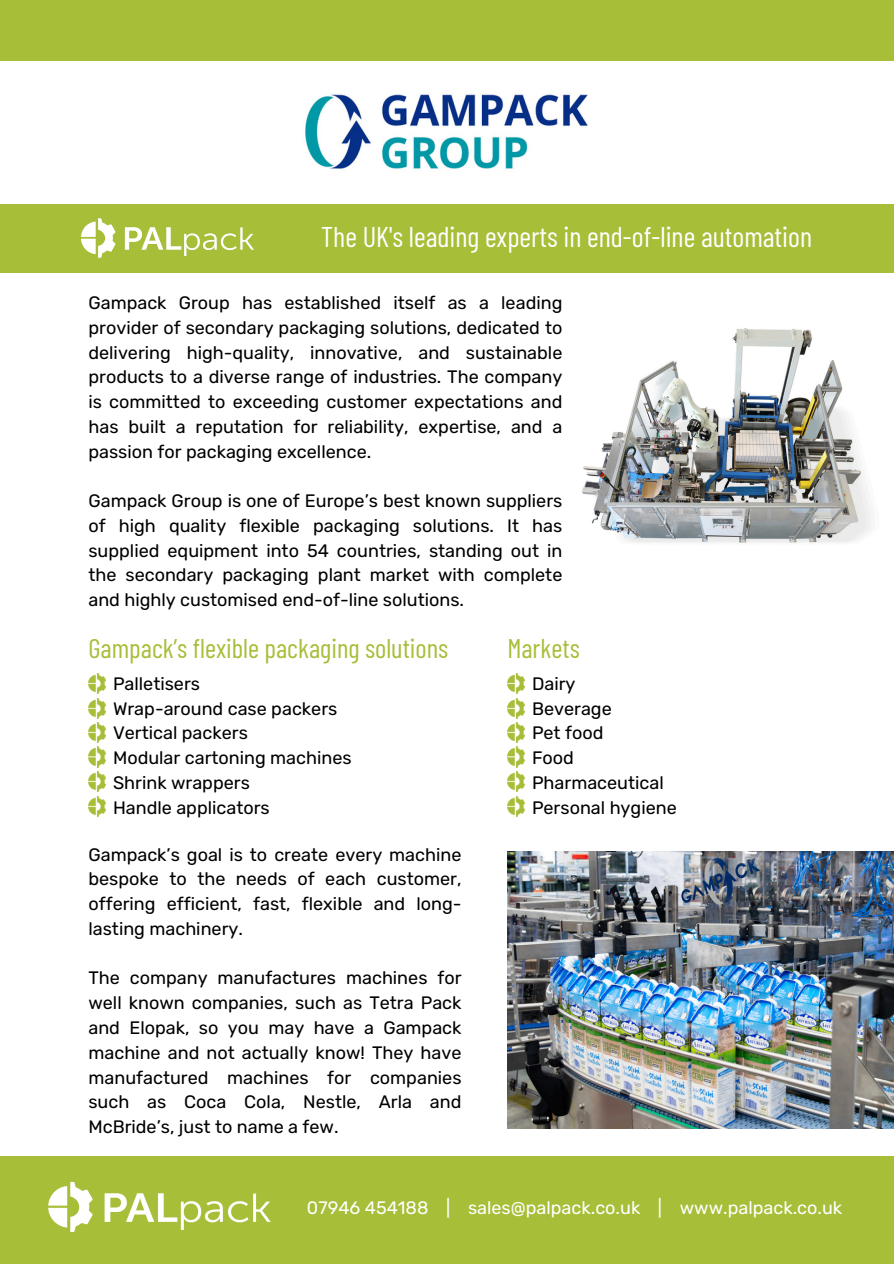
<style>
.page{position:relative;width:894px;height:1264px;background:#fff}
.page>*{position:absolute;margin:0;border:0;box-sizing:border-box;transform-origin:0 0}
.t1{font:28.5px "Barlow Condensed";color:#fff}
.t2{font:27px "Barlow Condensed";color:#a7be38}
.t3{font:18px/24.8px "Rubik";color:#000;text-align:justify}
.t4{font:18px "Rubik";color:#fff}
</style>
<div class="page">
<div style="left:0;top:0;width:893px;height:61px;background:#a7be38"></div>
<div style="left:0;top:204px;width:893px;height:68px;background:#a7be38"></div>
<div style="left:0;top:1156px;width:893px;height:107px;background:#a7be38"></div>
<img style="left:48px;top:1181px;width:223px;height:52px">
<img style="left:305px;top:94px;width:283px;height:75px">
<img style="left:81px;top:218px;width:173px;height:40px">
<img style="left:507px;top:851px;width:386px;height:277px">
<img style="left:582px;top:328px;width:289px;height:215px">
<img style="left:88px;top:673px;width:18px;height:21px">
<img style="left:88px;top:722px;width:18px;height:21px">
<img style="left:88px;top:747px;width:18px;height:20px">
<img style="left:88px;top:771px;width:18px;height:20px">
<img style="left:88px;top:796px;width:18px;height:20px">
<img style="left:88px;top:698px;width:18px;height:20px">
<img style="left:507px;top:673px;width:18px;height:21px">
<img style="left:507px;top:722px;width:18px;height:21px">
<img style="left:507px;top:747px;width:18px;height:20px">
<img style="left:507px;top:771px;width:18px;height:20px">
<img style="left:507px;top:796px;width:18px;height:20px">
<img style="left:507px;top:698px;width:18px;height:20px">
<p class="t1" style="left:321px;top:218px;width:492px">The UK's leading experts in end-of-line automation</p>
<p class="t3" style="left:88px;top:290px;width:475px">Gampack Group has established itself as a leading provider of secondary packaging solutions, dedicated to delivering high-quality, innovative, and sustainable products to a diverse range of industries. The company is committed to exceeding customer expectations and has built a reputation for reliability, expertise, and a passion for packaging excellence.</p>
<p class="t3" style="left:88px;top:488px;width:475px">Gampack Group is one of Europe’s best known suppliers of high quality flexible packaging solutions. It has supplied equipment into 54 countries, standing out in the secondary packaging plant market with complete and highly customised end-of-line solutions.</p>
<p class="t2" style="left:88px;top:631px;width:361px">Gampack’s flexible packaging solutions</p>
<p class="t3" style="left:113px;top:671px;width:88px">Palletisers</p>
<p class="t3" style="left:113px;top:696px;width:226px">Wrap-around case packers</p>
<h1 class="t3" style="left:113px;top:720px;width:136px">Vertical packers</h1>
<p class="t3" style="left:113px;top:745px;width:240px">Modular cartoning machines</p>
<p class="t3" style="left:113px;top:770px;width:138px">Shrink wrappers</p>
<p class="t3" style="left:113px;top:795px;width:158px">Handle applicators</p>
<p class="t3" style="left:88px;top:842px;width:374px">Gampack’s goal is to create every machine bespoke to the needs of each customer, offering efficient, fast, flexible and long&shy;lasting machinery.</p>
<h1 class="t3" style="left:88px;top:965px;width:374px">The company manufactures machines for well known companies, such as Tetra Pack and Elopak, so you may have a Gampack machine and not actually know! They have manufactured machines for companies such as Coca Cola, Nestle, Arla and McBride’s, just to name a few.</h1>
<p class="t2" style="left:507px;top:631px;width:74px">Markets</p>
<p class="t3" style="left:532px;top:671px;width:45px">Dairy</p>
<p class="t3" style="left:532px;top:696px;width:81px">Beverage</p>
<p class="t3" style="left:532px;top:720px;width:73px">Pet food</p>
<p class="t3" style="left:532px;top:745px;width:43px">Food</p>
<p class="t3" style="left:532px;top:770px;width:133px">Pharmaceutical</p>
<p class="t3" style="left:532px;top:795px;width:146px">Personal hygiene</p>
<h1 class="t4" style="left:307px;top:1197px;width:536px">07946 454188 | sales@palpack.co.uk | www.palpack.co.uk</h1>
</div>
